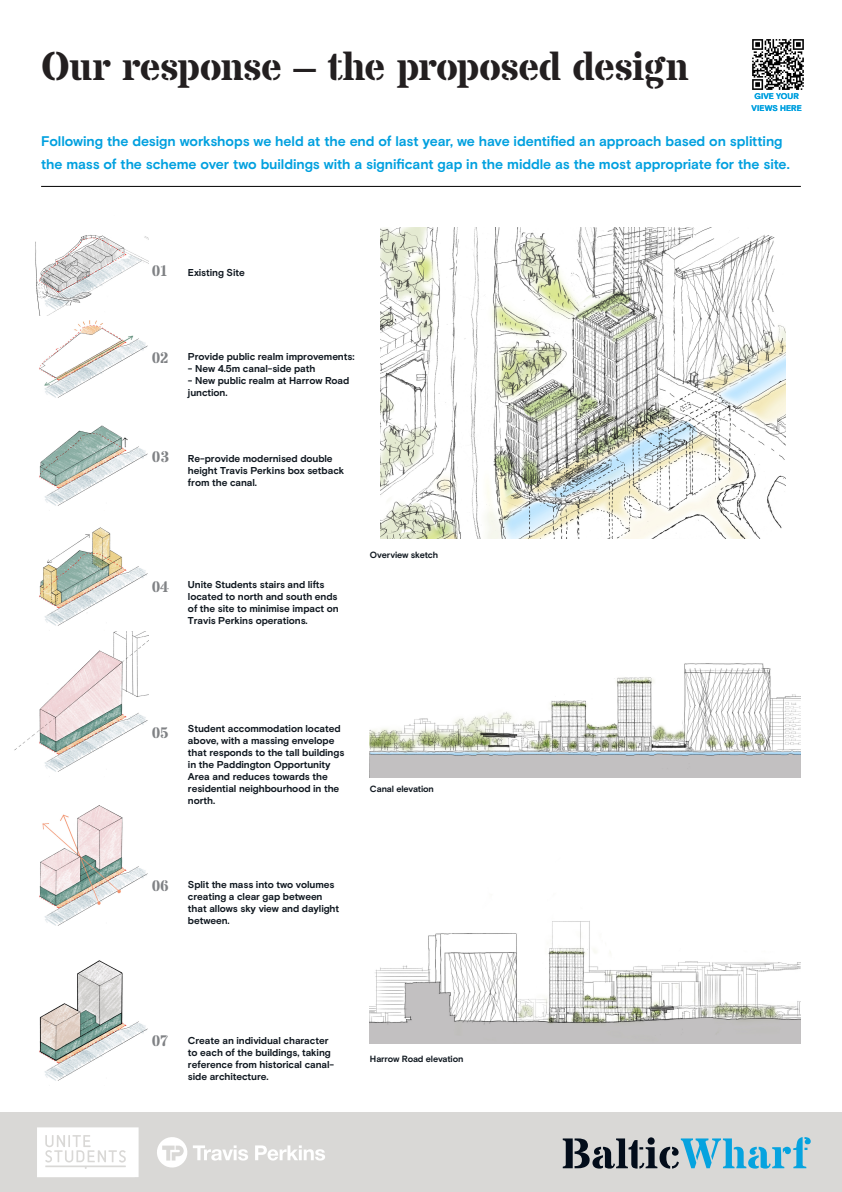
<style>
.page{position:relative;width:842px;height:1192px;background:#fff}
.page>*{position:absolute;margin:0;border:0;box-sizing:border-box;transform-origin:0 0}
.t1{font:700 40px "Stardos Stencil";letter-spacing:-.015em;color:#231f20}
.t2{font:700 15.3px "Stardos Stencil";letter-spacing:-.015em;color:#808285}
.t3{font:700 14px/23px "Basis Grotesque Pro";letter-spacing:-.005em;color:#00a0df}
.t4{font:700 10px/12px "Basis Grotesque Pro";letter-spacing:-.01em;color:#101820}
.t5{font:700 9px "Basis Grotesque Pro";letter-spacing:-.02em;color:#101820}
.t6{font:700 8.25px/11.4px "Basis Grotesque Pro";letter-spacing:.005em;color:#00a0df;text-align:center}
</style>
<div class="page">
<div style="left:0;top:1113px;width:842px;height:79px;background:#d9d8d6"></div>
<svg style="left:563px;top:1137px;width:248px;height:32px"></svg>
<svg style="left:37px;top:1127px;width:102px;height:50px;background:#f9f9f9"></svg>
<svg style="left:157px;top:1137px;width:91px;height:31px"></svg>
<svg style="left:255px;top:1145px;width:70px;height:16px"></svg>
<img style="left:39px;top:315px;width:109px;height:191px">
<img style="left:35px;top:235px;width:113px;height:80px">
<img style="left:14px;top:631px;width:134px;height:141px">
<img style="left:39px;top:805px;width:109px;height:121px">
<img style="left:39px;top:527px;width:109px;height:99px">
<img style="left:39px;top:960px;width:109px;height:121px">
<img style="left:381px;top:227px;width:405px;height:312px">
<img style="left:370px;top:663px;width:431px;height:115px">
<img style="left:370px;top:921px;width:431px;height:123px">
<hr style="left:41px;top:186px;width:760px;height:1px;background:#000">
<img style="left:752px;top:39px;width:52px;height:51px">
<h1 class="t1" style="left:41px;top:41px;width:649px">Our response – the proposed design</h1>
<p class="t6" style="left:752px;top:91px;width:52px">GIVE YOUR<br>VIEWS HERE</p>
<h3 class="t3" style="left:41px;top:130px;width:750px">Following the design workshops we held at the end of last year, we have identified an approach based on splitting the mass of the scheme over two buildings with a significant gap in the middle as the most appropriate for the site.</h3>
<h2 class="t2" style="left:152px;top:261px;width:18px">01</h2>
<p class="t4" style="left:188px;top:267px;width:58px">Existing Site</p>
<h2 class="t2" style="left:152px;top:349px;width:19px">02</h2>
<p class="t4" style="left:188px;top:351px;width:168px">Provide public realm improvements:</p>
<p class="t4" style="left:188px;top:363px;width:129px">- New 4.5m canal-side path</p>
<p class="t4" style="left:188px;top:375px;width:163px">- New public realm at Harrow Road junction.</p>
<h2 class="t2" style="left:152px;top:447px;width:18px">03</h2>
<p class="t4" style="left:188px;top:453px;width:158px">Re-provide modernised double height Travis Perkins box setback from the canal.</p>
<h2 class="t2" style="left:152px;top:577px;width:19px">04</h2>
<p class="t4" style="left:188px;top:579px;width:152px">Unite Students stairs and lifts located to north and south ends of the site to minimise impact on<br>Travis Perkins operations.</p>
<p class="t5" style="left:370px;top:550px;width:70px">Overview sketch</p>
<h2 class="t2" style="left:152px;top:723px;width:19px">05</h2>
<p class="t4" style="left:188px;top:723px;width:158px">Student accommodation located above, with a massing envelope that responds to the tall buildings in the Paddington Opportunity<br>Area and reduces towards the residential neighbourhood in the north.</p>
<p class="t5" style="left:370px;top:784px;width:65px">Canal elevation</p>
<h2 class="t2" style="left:152px;top:876px;width:19px">06</h2>
<p class="t4" style="left:188px;top:879px;width:153px">Split the mass into two volumes creating a clear gap between that allows sky view and daylight between.</p>
<h2 class="t2" style="left:152px;top:1031px;width:18px">07</h2>
<p class="t4" style="left:188px;top:1035px;width:148px">Create an individual character to each of the buildings, taking reference from historical canal&shy;side architecture.</p>
<p class="t5" style="left:370px;top:1054px;width:95px">Harrow Road elevation</p>
</div>
